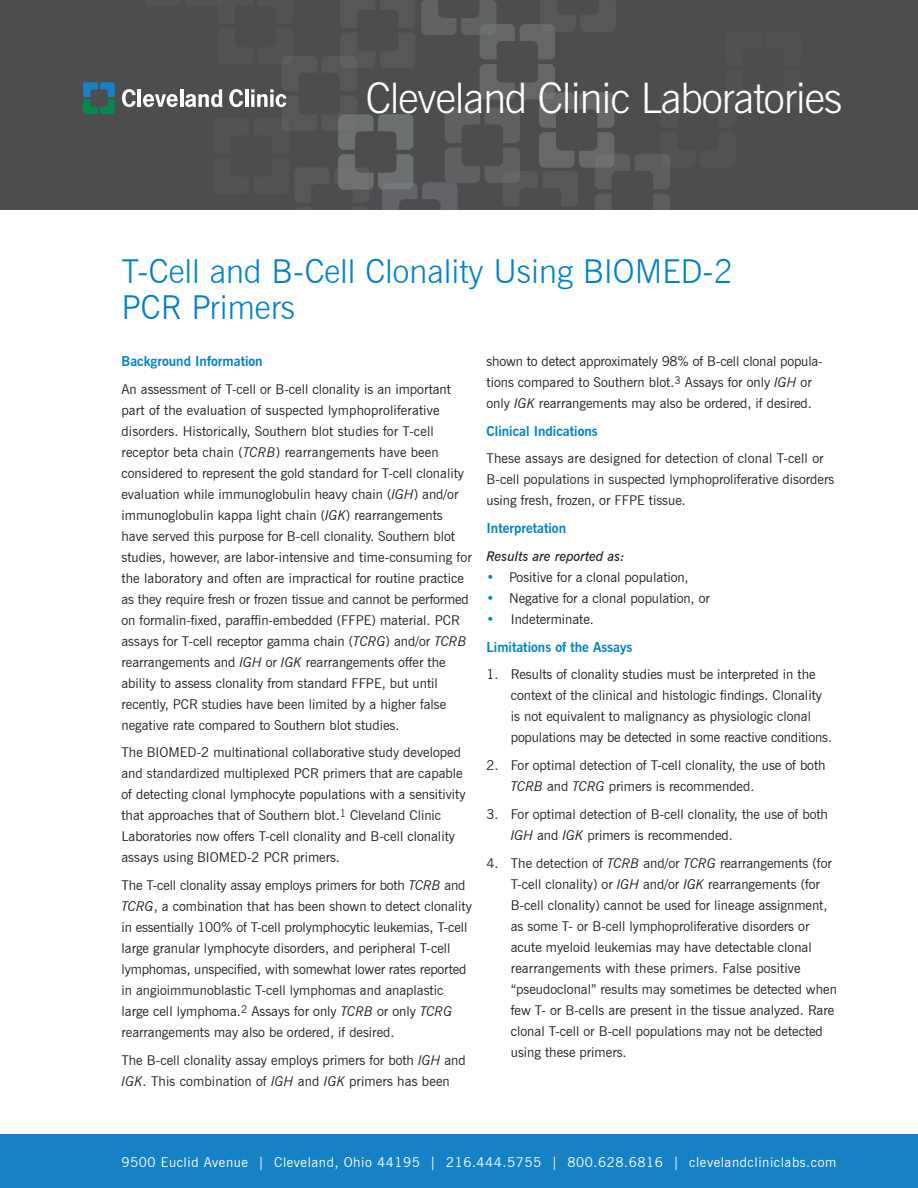
<style>
.page{position:relative;width:918px;height:1188px;background:#fff}
.page>*{position:absolute;margin:0;border:0;box-sizing:border-box;transform-origin:0 0}
.t1{font:300 42px "News Gothic BT";letter-spacing:-.025em;color:#fff}
.t2{font:300 33px/36px "News Gothic BT";color:#0082c8}
.t3{font:13.5px/21px "News Gothic BT";color:#231f20}
.t4{font:700 13.5px/27.8px "News Gothic BT";color:#0082c8}
.t5{font:13.5px "News Gothic BT";letter-spacing:.04em;color:#fff}
.t6{font:italic 600 13.5px "News Gothic BT";color:#231f20}
.s1{font-style:italic}
.s2{color:#0082c8}
.s3{font-weight:400}
.s4{font-weight:400;color:#231f20}
</style>
<div class="page">
<div style="left:0;top:0;width:918px;height:210px;background:#4d4d4f"></div>
<svg style="left:83px;top:82px;width:32px;height:32px"></svg>
<svg style="left:122px;top:89px;width:14px;height:18px"></svg>
<hr style="left:138px;top:89px;width:3px;height:18px;background:#fff">
<svg style="left:143px;top:0;width:527px;height:210px"></svg>
<div style="left:0;top:1134px;width:918px;height:54px;background:#1781c5"></div>
<h1 class="t1" style="left:366px;top:73px;width:478px">Cleveland Clinic Laboratories</h1>
<h2 class="t2" style="left:122px;top:253px;width:613px">T-Cell and B-Cell Clonality Using BIOMED-2<br>PCR Primers</h2>
<p class="t4" style="left:122px;top:347px;width:143px">Background Information</p>
<p class="t3" style="left:122px;top:378px;width:352px">An assessment of T-cell or B-cell clonality is an important part of the evaluation of suspected lymphoproliferative disorders. Historically, Southern blot studies for T-cell receptor beta chain (<span class="s1">TCRB</span>) rearrangements have been considered to represent the gold standard for T-cell clonality evaluation while immunoglobulin heavy chain (<span class="s1">IGH</span>) and/or immunoglobulin kappa light chain (<span class="s1">IGK</span>) rearrangements have served this purpose for B-cell clonality. Southern blot studies, however, are labor-intensive and time-consuming for the laboratory and often are impractical for routine practice as they require fresh or frozen tissue and cannot be performed on formalin-fixed, paraffin-embedded (FFPE) material. PCR assays for T-cell receptor gamma chain (<span class="s1">TCRG</span>) and/or <span class="s1">TCRB </span>rearrangements and <span class="s1">IGH</span> or <span class="s1">IGK</span> rearrangements offer the ability to assess clonality from standard FFPE, but until recently, PCR studies have been limited by a higher false negative rate compared to Southern blot studies.</p>
<p class="t3" style="left:122px;top:742px;width:346px">The BIOMED-2 multinational collaborative study developed and standardized multiplexed PCR primers that are capable of detecting clonal lymphocyte populations with a sensitivity that approaches that of Southern blot.<sup>1</sup> Cleveland Clinic Laboratories now offers T-cell clonality and B-cell clonality assays using BIOMED-2 PCR primers.</p>
<p class="t3" style="left:121px;top:875px;width:352px">The T-cell clonality assay employs primers for both <span class="s1">TCRB</span> and <span class="s1">TCRG</span>, a combination that has been shown to detect clonality in essentially 100% of T-cell prolymphocytic leukemias, T-cell large granular lymphocyte disorders, and peripheral T-cell lymphomas, unspecified, with somewhat lower rates reported in angioimmunoblastic T-cell lymphomas and anaplastic large cell lymphoma.<sup>2</sup> Assays for only <span class="s1">TCRB</span> or only <span class="s1">TCRG </span>rearrangements may also be ordered, if desired.</p>
<p class="t3" style="left:121px;top:1049px;width:346px">The B-cell clonality assay employs primers for both <span class="s1">IGH</span> and<br><span class="s1">IGK</span>. This combination of <span class="s1">IGH</span> and <span class="s1">IGK</span> primers has been</p>
<p class="t3" style="left:487px;top:350px;width:338px">shown to detect approximately 98% of B-cell clonal popula&shy;tions compared to Southern blot.<sup>3</sup> Assays for only <span class="s1">IGH</span> or only <span class="s1">IGK</span> rearrangements may also be ordered, if desired.</p>
<p class="t4" style="left:487px;top:417px;width:113px">Clinical Indications</p>
<p class="t3" style="left:487px;top:448px;width:349px">These assays are designed for detection of clonal T-cell or<br>B-cell populations in suspected lymphoproliferative disorders using fresh, frozen, or FFPE tissue.</p>
<p class="t4" style="left:487px;top:514px;width:81px">Interpretation</p>
<p class="t6" style="left:487px;top:548px;width:140px">Results are reported as:</p>
<p class="t3" style="left:487px;top:566px;width:204px"><span class="s2">•</span> Positive for a clonal population,</p>
<p class="t3" style="left:487px;top:587px;width:225px"><span class="s2">•</span> Negative for a clonal population, or</p>
<p class="t4" style="left:487px;top:605px;width:147px"><span class="s3">•</span> <span class="s4">Indeterminate.<br></span>Limitations of the Assays</p>
<p class="t3" style="left:511px;top:664px;width:323px;text-indent:-24px">1. Results of clonality studies must be interpreted in the context of the clinical and histologic findings. Clonality is not equivalent to malignancy as physiologic clonal populations may be detected in some reactive conditions.</p>
<p class="t3" style="left:511px;top:755px;width:316px;text-indent:-24px">2. For optimal detection of T-cell clonality, the use of both<br><span class="s1">TCRB</span> and <span class="s1">TCRG</span> primers is recommended.</p>
<p class="t3" style="left:511px;top:803px;width:319px;text-indent:-24px">3. For optimal detection of B-cell clonality, the use of both<br><span class="s1">IGH</span> and <span class="s1">IGK</span> primers is recommended.</p>
<p class="t3" style="left:511px;top:852px;width:328px;text-indent:-24px">4. The detection of <span class="s1">TCRB</span> and/or <span class="s1">TCRG</span> rearrangements (for T-cell clonality) or <span class="s1">IGH</span> and/or <span class="s1">IGK</span> rearrangements (for B-cell clonality) cannot be used for lineage assignment, as some T- or B-cell lymphoproliferative disorders or acute myeloid leukemias may have detectable clonal rearrangements with these primers. False positive “pseudoclonal” results may sometimes be detected when few T- or B-cells are present in the tissue analyzed. Rare clonal T-cell or B-cell populations may not be detected using these primers.</p>
<p class="t5" style="left:121px;top:1154px;width:716px">9500 Euclid Avenue | Cleveland, Ohio 44195 | 216.444.5755 | 800.628.6816 | clevelandcliniclabs.com</p>
</div>
